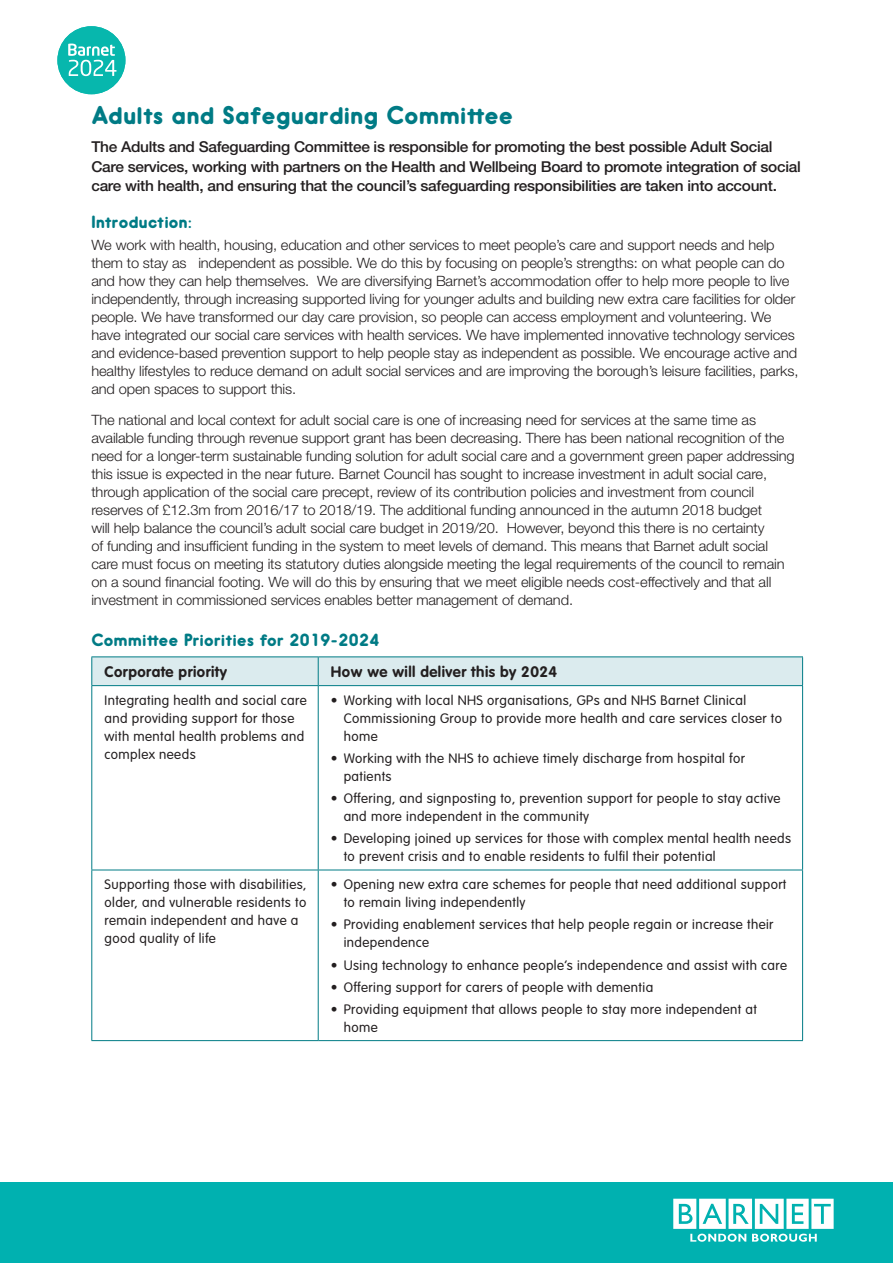
<style>
.page{position:relative;width:893px;height:1263px;background:#fff}
.page>*{position:absolute;margin:0;border:0;box-sizing:border-box;transform-origin:0 0}
.t1{font:700 24px "Hiruko Pro";letter-spacing:.03em;color:#007b85}
.t2{font:700 16.5px "Hiruko Pro";letter-spacing:.03em;color:#007b85}
.t3{font:500 15px/19.5px "Helvetica Neue LT Std";letter-spacing:-.02em;color:#231f20}
.t4{font:700 15px "VAG Rounded";letter-spacing:.03em;color:#231f20}
.t5{font:300 14.25px/18px "Helvetica Neue LT Std";letter-spacing:-.01em;color:#231f20}
.t6{font:300 13.5px/18px "VAG Rounded";letter-spacing:.03em;color:#231f20}
</style>
<div class="page">
<div style="left:0;top:1182px;width:893px;height:81px;background:#00b1b0"></div>
<div style="left:57px;top:26px;width:68px;height:68px;background:#07b7ad;border-radius:50%"></div>
<svg style="left:68px;top:44px;width:48px;height:32px"></svg>
<svg style="left:673px;top:1199px;width:161px;height:43px"></svg>
<hr style="left:91px;top:656px;width:227px;height:1px;background:#007b85">
<hr style="left:318px;top:656px;width:485px;height:1px;background:#007b85">
<div style="left:91px;top:657px;width:712px;height:28px;background:#dbebee"></div>
<hr style="left:91px;top:685px;width:227px;height:1px;background:#007b85">
<hr style="left:91px;top:686px;width:1px;height:184px;background:#007b85">
<hr style="left:318px;top:685px;width:485px;height:1px;background:#007b85">
<hr style="left:318px;top:686px;width:1px;height:184px;background:#007b85">
<hr style="left:802px;top:686px;width:1px;height:184px;background:#007b85">
<hr style="left:91px;top:870px;width:227px;height:1px;background:#007b85">
<hr style="left:91px;top:870px;width:1px;height:170px;background:#007b85">
<hr style="left:318px;top:870px;width:485px;height:1px;background:#007b85">
<hr style="left:318px;top:870px;width:1px;height:170px;background:#007b85">
<hr style="left:802px;top:870px;width:1px;height:170px;background:#007b85">
<hr style="left:91px;top:1040px;width:227px;height:1px;background:#007b85">
<hr style="left:318px;top:1040px;width:485px;height:1px;background:#007b85">
<h1 class="t1" style="left:91px;top:101px;width:423px">Adults and Safeguarding Committee</h1>
<p class="t3" style="left:91px;top:137px;width:711px">The Adults and Safeguarding Committee is responsible for promoting the best possible Adult Social<br>Care services, working with partners on the Health and Wellbeing Board to promote integration of social care with health, and ensuring that the council’s safeguarding responsibilities are taken into account.</p>
<p class="t2" style="left:91px;top:212px;width:102px">Introduction:</p>
<p class="t5" style="left:91px;top:236px;width:708px">We work with health, housing, education and other services to meet people’s care and support needs and help them to stay as independent as possible. We do this by focusing on people’s strengths: on what people can do and how they can help themselves. We are diversifying Barnet’s accommodation offer to help more people to live independently, through increasing supported living for younger adults and building new extra care facilities for older people. We have transformed our day care provision, so people can access employment and volunteering. We have integrated our social care services with health services. We have implemented innovative technology services and evidence-based prevention support to help people stay as independent as possible. We encourage active and healthy lifestyles to reduce demand on adult social services and are improving the borough’s leisure facilities, parks, and open spaces to support this.</p>
<p class="t5" style="left:91px;top:411px;width:705px">The national and local context for adult social care is one of increasing need for services at the same time as available funding through revenue support grant has been decreasing. There has been national recognition of the need for a longer-term sustainable funding solution for adult social care and a government green paper addressing this issue is expected in the near future. Barnet Council has sought to increase investment in adult social care, through application of the social care precept, review of its contribution policies and investment from council reserves of £12.3m from 2016/17 to 2018/19. The additional funding announced in the autumn 2018 budget<br>will help balance the council’s adult social care budget in 2019/20. However, beyond this there is no certainty<br>of funding and insufficient funding in the system to meet levels of demand. This means that Barnet adult social care must focus on meeting its statutory duties alongside meeting the legal requirements of the council to remain on a sound financial footing. We will do this by ensuring that we meet eligible needs cost-effectively and that all investment in commissioned services enables better management of demand.</p>
<p class="t2" style="left:91px;top:630px;width:290px">Committee Priorities for 2019-2024</p>
<p class="t4" style="left:105px;top:663px;width:124px">Corporate priority</p>
<p class="t4" style="left:331px;top:663px;width:228px">How we will deliver this by 2024</p>
<p class="t6" style="left:105px;top:691px;width:204px">Integrating health and social care and providing support for those with mental health problems and complex needs</p>
<p class="t6" style="left:344px;top:691px;width:440px;text-indent:-13px">• Working with local NHS organisations, GPs and NHS Barnet Clinical<br>Commissioning Group to provide more health and care services closer to home</p>
<p class="t6" style="left:344px;top:749px;width:403px;text-indent:-13px">• Working with the NHS to achieve timely discharge from hospital for patients</p>
<p class="t6" style="left:344px;top:789px;width:438px;text-indent:-13px">• Offering, and signposting to, prevention support for people to stay active and more independent in the community</p>
<p class="t6" style="left:344px;top:830px;width:449px;text-indent:-13px">• Developing joined up services for those with complex mental health needs to prevent crisis and to enable residents to fulfil their potential</p>
<p class="t6" style="left:105px;top:875px;width:203px">Supporting those with disabilities, older, and vulnerable residents to remain independent and have a good quality of life</p>
<p class="t6" style="left:344px;top:875px;width:444px;text-indent:-13px">• Opening new extra care schemes for people that need additional support to remain living independently</p>
<p class="t6" style="left:344px;top:915px;width:431px;text-indent:-13px">• Providing enablement services that help people regain or increase their independence</p>
<p class="t6" style="left:331px;top:956px;width:458px">• Using technology to enhance people’s independence and assist with care</p>
<p class="t6" style="left:331px;top:978px;width:324px">• Offering support for carers of people with dementia</p>
<p class="t6" style="left:344px;top:1000px;width:415px;text-indent:-13px">• Providing equipment that allows people to stay more independent at home</p>
</div>
